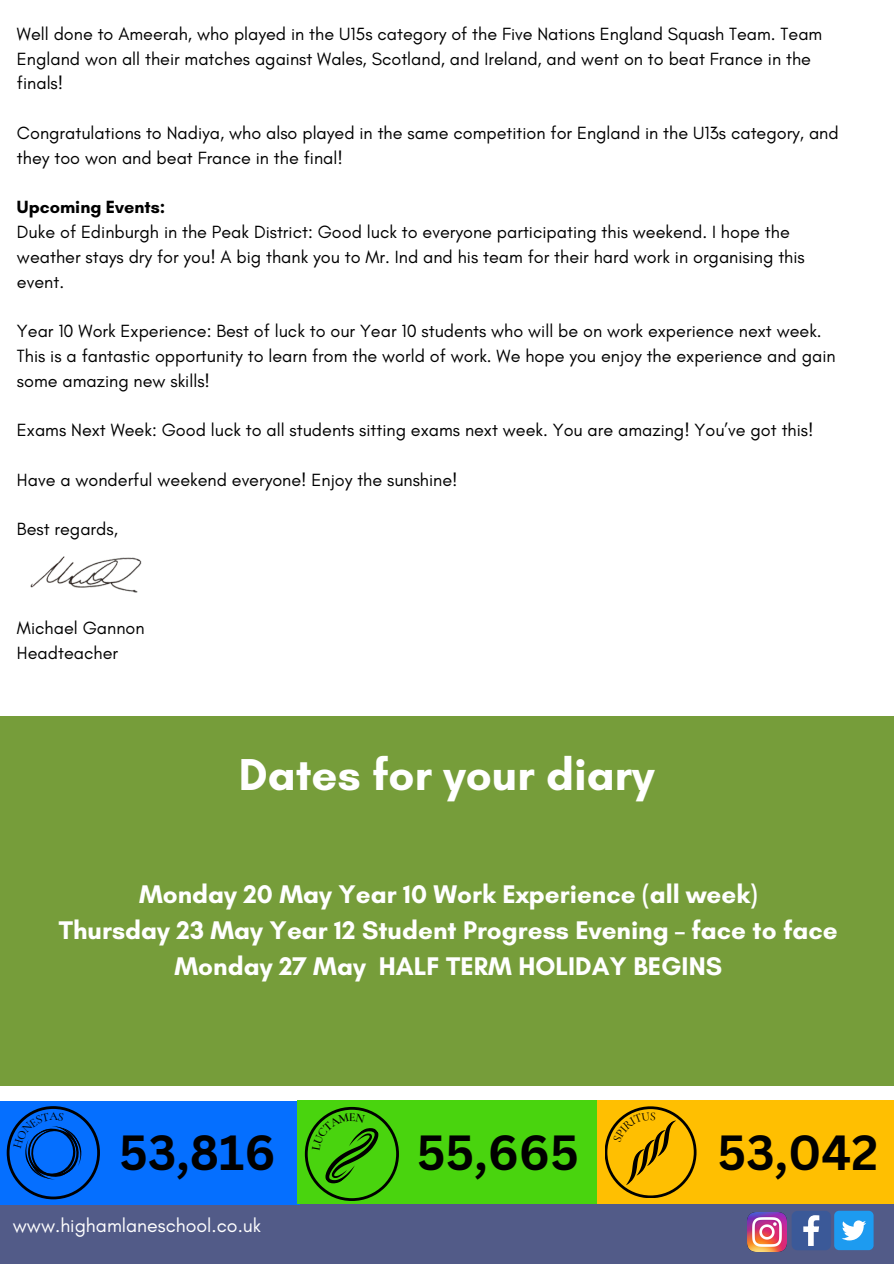
<style>
.page{position:relative;width:894px;height:1264px;background:#fff}
.page>*{position:absolute;margin:0;border:0;box-sizing:border-box;transform-origin:0 0}
.t1{font:700 48px "Canva Sans";color:#000}
.t2{font:700 45.45px "Glacial Indifference";color:#fff}
.t3{font:700 25.95px/36px "Glacial Indifference";color:#fff;text-align:center}
.t4{font:19.5px "Glacial Indifference";color:#fff}
.t5{font:18px/24.8px "Glacial Indifference";color:#000}
.t6{font:700 18px "Glacial Indifference";color:#000}
.t7{font:500 12.15px "Cormorant Garamond";color:#000}
</style>
<div class="page">
<div style="left:0;top:1199px;width:893px;height:64px;background:#525b88"></div>
<img style="left:747px;top:1212px;width:39px;height:39px">
<div style="left:833px;top:1210px;width:40px;height:40px;background:#1d9bf0;border-radius:5px"></div>
<svg style="left:842px;top:1220px;width:23px;height:20px"></svg>
<svg style="left:792px;top:1211px;width:38px;height:39px"></svg>
<div style="left:0;top:717px;width:893px;height:368px;background:#769d3a"></div>
<div style="left:0;top:1101px;width:299px;height:103px;background:#056fff"></div>
<div style="left:596px;top:1100px;width:297px;height:103px;background:#ffbf01"></div>
<div style="left:297px;top:1100px;width:299px;height:103px;background:#49d40e"></div>
<img style="left:30px;top:556px;width:112px;height:37px">
<svg style="left:7px;top:1106px;width:93px;height:93px"></svg>
<svg style="left:304px;top:1106px;width:392px;height:94px"></svg>
<p class="t5" style="left:17px;top:21px;width:806px">Well done to Ameerah, who played in the U15s category of the Five Nations England Squash Team. Team<br>England won all their matches against Wales, Scotland, and Ireland, and went on to beat France in the finals!</p>
<p class="t5" style="left:17px;top:120px;width:823px">Congratulations to Nadiya, who also played in the same competition for England in the U13s category, and they too won and beat France in the final!</p>
<p class="t6" style="left:17px;top:196px;width:150px">Upcoming Events:</p>
<p class="t5" style="left:17px;top:219px;width:789px">Duke of Edinburgh in the Peak District: Good luck to everyone participating this weekend. I hope the weather stays dry for you! A big thank you to Mr. Ind and his team for their hard work in organising this event.</p>
<p class="t5" style="left:17px;top:318px;width:820px">Year 10 Work Experience: Best of luck to our Year 10 students who will be on work experience next week.<br>This is a fantastic opportunity to learn from the world of work. We hope you enjoy the experience and gain some amazing new skills!</p>
<p class="t5" style="left:17px;top:417px;width:797px">Exams Next Week: Good luck to all students sitting exams next week. You are amazing! You’ve got this!</p>
<p class="t5" style="left:17px;top:467px;width:442px">Have a wonderful weekend everyone! Enjoy the sunshine!</p>
<p class="t5" style="left:17px;top:516px;width:102px">Best regards,</p>
<p class="t5" style="left:17px;top:615px;width:129px">Michael Gannon<br>Headteacher</p>
<h4 class="t2" style="left:239px;top:747px;width:417px">Dates for your diary</h4>
<h4 class="t3" style="left:59px;top:876px;width:780px">Monday 20 May Year 10 Work Experience (all week)<br>Thursday 23 May Year 12 Student Progress Evening – face to face<br>Monday 27 May HALF TERM HOLIDAY BEGINS</h4>
<p class="t7" style="left:49px;top:1109px;width:10px">A</p>
<h1 class="t1" style="left:119px;top:1118px;width:158px">53,816</h1>
<h1 class="t1" style="left:416px;top:1118px;width:164px">55,665</h1>
<h1 class="t1" style="left:717px;top:1118px;width:162px">53,042</h1>
<h4 class="t4" style="left:13px;top:1213px;width:250px">www.highamlaneschool.co.uk</h4>
</div>
